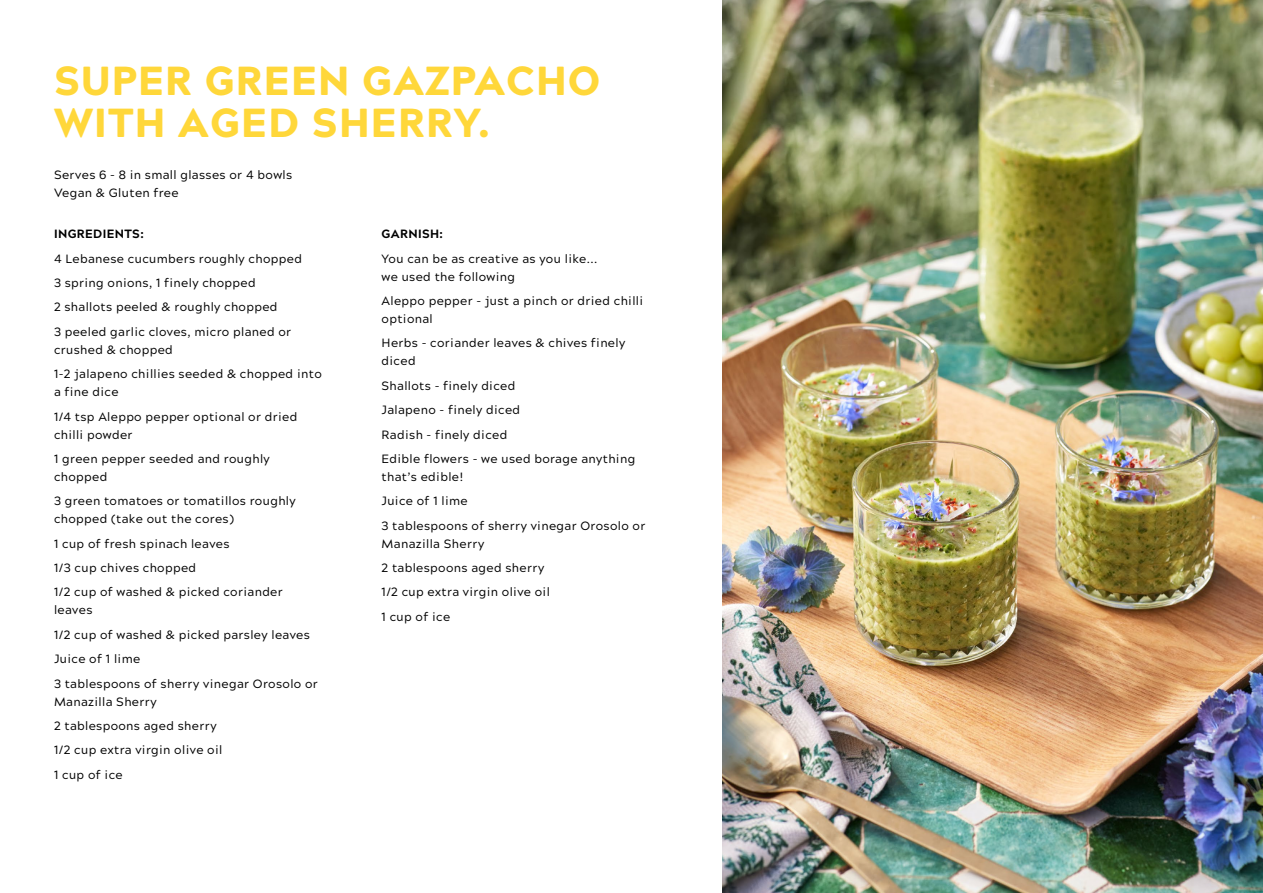
<style>
.page{position:relative;width:1263px;height:893px;background:#fff}
.page>*{position:absolute;margin:0;border:0;box-sizing:border-box;transform-origin:0 0}
.t1{font:900 40.5px/42.5px "Acherus Grotesque";letter-spacing:.03em;color:#ffd73a}
.t2{font:12px/24.5px "Acherus Grotesque Regular";letter-spacing:.03em;color:#000}
.t3{font:12px "Acherus Grotesque Extrabold";letter-spacing:.03em;color:#000}
</style>
<div class="page">
<img style="left:723px;top:0;width:540px;height:893px">
<h1 class="t1" style="left:54px;top:57px;width:548px">SUPER GREEN GAZPACHO<br>WITH AGED SHERRY.</h1>
<p class="t2" style="left:54px;top:165px;width:240px;line-height:18px">Serves 6 - 8 in small glasses or 4 bowls<br>Vegan &amp; Gluten free</p>
<p class="t3" style="left:54px;top:224px;width:91px">INGREDIENTS:</p>
<p class="t2" style="left:54px;top:245px;width:249px">4 Lebanese cucumbers roughly chopped 3 spring onions, 1 finely chopped<br>2 shallots peeled &amp; roughly chopped<br>3 peeled garlic cloves, micro planed or</p>
<p class="t2" style="left:54px;top:337px;width:269px">crushed &amp; chopped<br>1-2 jalapeno chillies seeded &amp; chopped into</p>
<p class="t2" style="left:54px;top:379px;width:245px">a fine dice<br>1/4 tsp Aleppo pepper optional or dried</p>
<p class="t2" style="left:54px;top:421px;width:217px">chilli powder<br>1 green pepper seeded and roughly</p>
<p class="t2" style="left:54px;top:464px;width:243px">chopped<br>3 green tomatoes or tomatillos roughly</p>
<p class="t2" style="left:54px;top:506px;width:230px">chopped (take out the cores)<br>1 cup of fresh spinach leaves<br>1/3 cup chives chopped<br>1/2 cup of washed &amp; picked coriander</p>
<p class="t2" style="left:54px;top:597px;width:265px">leaves<br>1/2 cup of washed &amp; picked parsley leaves<br>Juice of 1 lime<br>3 tablespoons of sherry vinegar Orosolo or</p>
<p class="t2" style="left:54px;top:688px;width:170px">Manazilla Sherry<br>2 tablespoons aged sherry<br>1/2 cup extra virgin olive oil<br>1 cup of ice</p>
<p class="t3" style="left:382px;top:224px;width:63px">GARNISH:</p>
<p class="t2" style="left:382px;top:249px;width:217px;line-height:18px">You can be as creative as you like... we used the following</p>
<p class="t2" style="left:382px;top:291px;width:263px;line-height:18px">Aleppo pepper - just a pinch or dried chilli optional</p>
<p class="t2" style="left:382px;top:333px;width:245px;line-height:18px">Herbs - coriander leaves &amp; chives finely diced</p>
<p class="t2" style="left:382px;top:373px;width:255px">Shallots - finely diced<br>Jalapeno - finely diced<br>Radish - finely diced<br>Edible flowers - we used borage anything</p>
<p class="t2" style="left:382px;top:464px;width:265px">that’s edible!<br>Juice of 1 lime<br>3 tablespoons of sherry vinegar Orosolo or</p>
<p class="t2" style="left:382px;top:530px;width:170px">Manazilla Sherry<br>2 tablespoons aged sherry<br>1/2 cup extra virgin olive oil<br>1 cup of ice</p>
</div>
